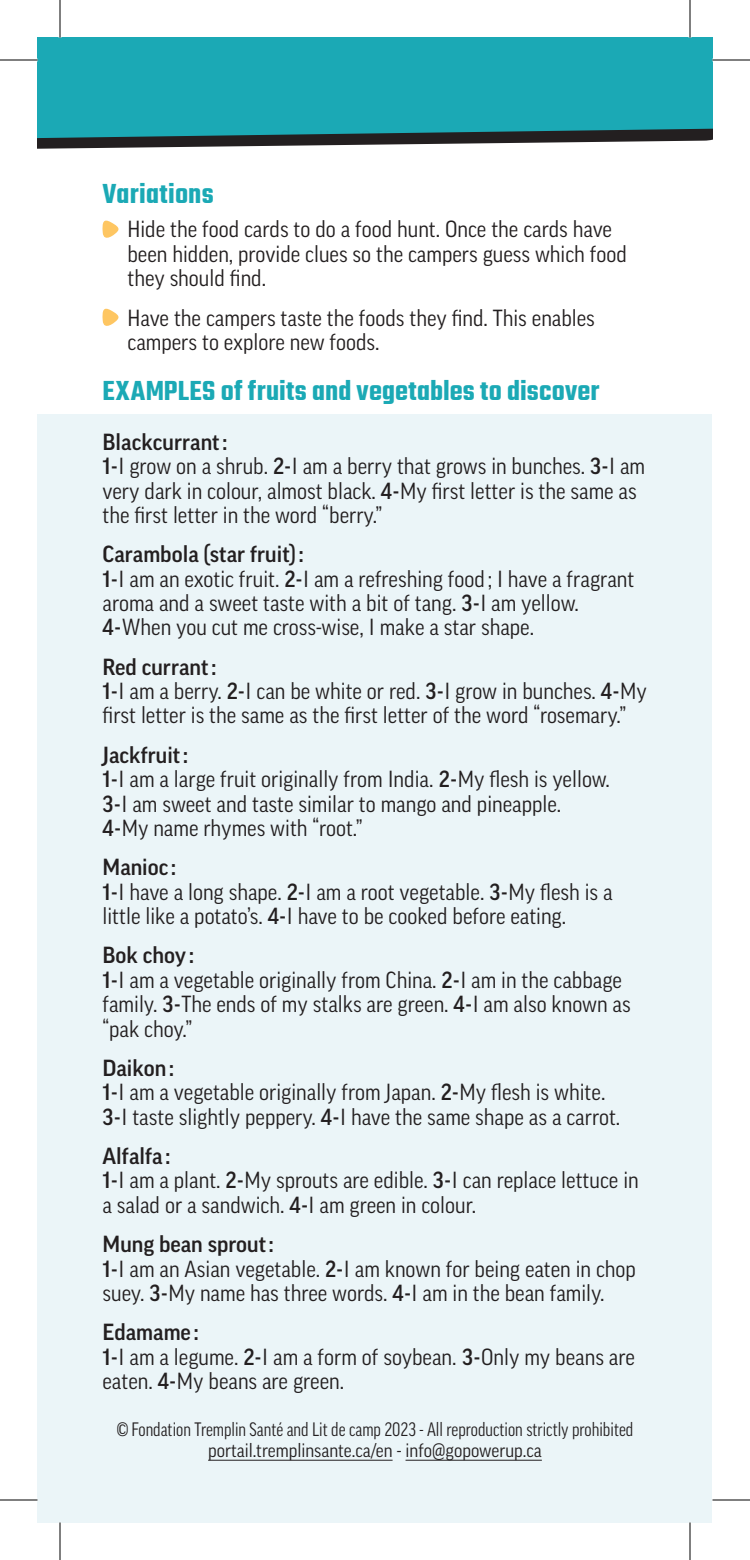
<style>
.page{position:relative;width:750px;height:1560px;background:#fff}
.page>*{position:absolute;margin:0;border:0;box-sizing:border-box;transform-origin:0 0}
.t1{font:600 30px "Teko";letter-spacing:.01em;color:#1ba9b5}
.t2{font:22.5px/24.2px "Good Pro Narr";color:#231f20}
.t3{font:500 22.5px "Good Pro";color:#231f20}
.t4{font:condensed 18.75px "Good Pro";color:#231f20}
.t5{font:18.75px "Good Pro Narr";color:#231f20}
.s1{font-weight:500}
.s2{font-family:"Good Pro Narr";font-stretch:normal}
</style>
<div class="page">
<svg style="left:38px;top:139px;width:674px;height:10px;fill:#231f20"></svg>
<div style="left:38px;top:38px;width:674px;height:101px;background:#1ba9b5"></div>
<div style="left:38px;top:414px;width:674px;height:1108px;background:#ebf5f8"></div>
<hr style="left:208px;top:1460px;width:185px;height:1px;background:#231f20">
<hr style="left:406px;top:1460px;width:136px;height:1px;background:#231f20">
<svg style="left:102px;top:220px;width:17px;height:18px"></svg>
<svg style="left:102px;top:308px;width:17px;height:18px"></svg>
<svg style="left:0;top:58px;width:38px;height:4px"></svg>
<svg style="left:712px;top:58px;width:38px;height:4px"></svg>
<svg style="left:0;top:1498px;width:38px;height:4px"></svg>
<svg style="left:712px;top:1499px;width:38px;height:1px"></svg>
<svg style="left:58px;top:0;width:4px;height:38px"></svg>
<svg style="left:58px;top:1522px;width:4px;height:38px"></svg>
<svg style="left:688px;top:0;width:4px;height:38px"></svg>
<svg style="left:688px;top:1522px;width:4px;height:38px"></svg>
<hr style="left:0;top:60px;width:38px;height:1px;background:#000">
<hr style="left:712px;top:60px;width:38px;height:1px;background:#000">
<hr style="left:0;top:1500px;width:38px;height:1px;background:#000">
<hr style="left:712px;top:1500px;width:38px;height:1px;background:#000">
<hr style="left:60px;top:0;width:1px;height:38px;background:#000">
<hr style="left:60px;top:1522px;width:1px;height:38px;background:#000">
<hr style="left:690px;top:0;width:1px;height:38px;background:#000">
<hr style="left:690px;top:1522px;width:1px;height:38px;background:#000">
<h1 class="t1" style="left:103px;top:175px;width:113px">Variations</h1>
<p class="t2" style="left:128px;top:217px;width:501px">Hide the food cards to do a food hunt. Once the cards have been hidden, provide clues so the campers guess which food they should find.</p>
<p class="t2" style="left:128px;top:305px;width:469px">Have the campers taste the foods they find. This enables campers to explore new foods.</p>
<h1 class="t1" style="left:103px;top:372px;width:498px">EXAMPLES of fruits and vegetables to discover</h1>
<p class="t3" style="left:103px;top:429px;width:126px">Blackcurrant:</p>
<p class="t2" style="left:103px;top:454px;width:544px"><span class="s1">1-</span>I grow on a shrub. <span class="s1">2-</span>I am a berry that grows in bunches. <span class="s1">3-</span>I am very dark in colour, almost black. <span class="s1">4-</span>My first letter is the same as the first letter in the word “berry.”</p>
<p class="t3" style="left:103px;top:541px;width:203px">Carambola (star fruit):</p>
<p class="t2" style="left:103px;top:566px;width:533px"><span class="s1">1-</span>I am an exotic fruit. <span class="s1">2-</span>I am a refreshing food ; I have a fragrant aroma and a sweet taste with a bit of tang. <span class="s1">3-</span>I am yellow.<br><span class="s1">4-</span>When you cut me cross-wise, I make a star shape.</p>
<p class="t3" style="left:103px;top:654px;width:115px">Red currant:</p>
<p class="t2" style="left:103px;top:679px;width:546px"><span class="s1">1-</span>I am a berry. <span class="s1">2-</span>I can be white or red. <span class="s1">3-</span>I grow in bunches. <span class="s1">4-</span>My first letter is the same as the first letter of the word “rosemary.”</p>
<p class="t3" style="left:103px;top:742px;width:87px">Jackfruit:</p>
<p class="t2" style="left:103px;top:767px;width:509px"><span class="s1">1-</span>I am a large fruit originally from India. <span class="s1">2-</span>My flesh is yellow.<br><span class="s1">3-</span>I am sweet and taste similar to mango and pineapple.<br><span class="s1">4-</span>My name rhymes with “root.”</p>
<p class="t3" style="left:103px;top:854px;width:75px">Manioc :</p>
<p class="t2" style="left:103px;top:880px;width:512px"><span class="s1">1-</span>I have a long shape. <span class="s1">2-</span>I am a root vegetable. <span class="s1">3-</span>My flesh is a little like a potato’s. <span class="s1">4-</span>I have to be cooked before eating.</p>
<p class="t3" style="left:103px;top:943px;width:93px">Bok choy:</p>
<p class="t2" style="left:103px;top:968px;width:530px"><span class="s1">1-</span>I am a vegetable originally from China. <span class="s1">2-</span>I am in the cabbage family. <span class="s1">3-</span>The ends of my stalks are green. <span class="s1">4-</span>I am also known as “pak choy.”</p>
<p class="t3" style="left:103px;top:1055px;width:73px">Daikon:</p>
<p class="t2" style="left:103px;top:1080px;width:519px"><span class="s1">1-</span>I am a vegetable originally from Japan. <span class="s1">2-</span>My flesh is white.<br><span class="s1">3-</span>I taste slightly peppery. <span class="s1">4-</span>I have the same shape as a carrot.</p>
<p class="t3" style="left:103px;top:1143px;width:69px">Alfalfa :</p>
<p class="t2" style="left:103px;top:1168px;width:538px"><span class="s1">1-</span>I am a plant. <span class="s1">2-</span>My sprouts are edible. <span class="s1">3-</span>I can replace lettuce in a salad or a sandwich. <span class="s1">4-</span>I am green in colour.</p>
<p class="t3" style="left:103px;top:1231px;width:173px">Mung bean sprout:</p>
<p class="t2" style="left:103px;top:1256px;width:535px"><span class="s1">1-</span>I am an Asian vegetable. <span class="s1">2-</span>I am known for being eaten in chop suey. <span class="s1">3-</span>My name has three words. <span class="s1">4-</span>I am in the bean family.</p>
<p class="t3" style="left:103px;top:1319px;width:98px">Edamame :</p>
<p class="t2" style="left:103px;top:1344px;width:534px"><span class="s1">1-</span>I am a legume. <span class="s1">2-</span>I am a form of soybean. <span class="s1">3-</span>Only my beans are eaten. <span class="s1">4-</span>My beans are green.</p>
<p class="t4" style="left:117px;top:1419px;width:518px"><span class="s2">©</span> Fondation Tremplin Santé and Lit de camp 2023 - All reproduction strictly prohibited</p>
<p class="t5" style="left:208px;top:1440px;width:335px">portail.tremplinsante.ca/en - info@gopowerup.ca</p>
</div>
